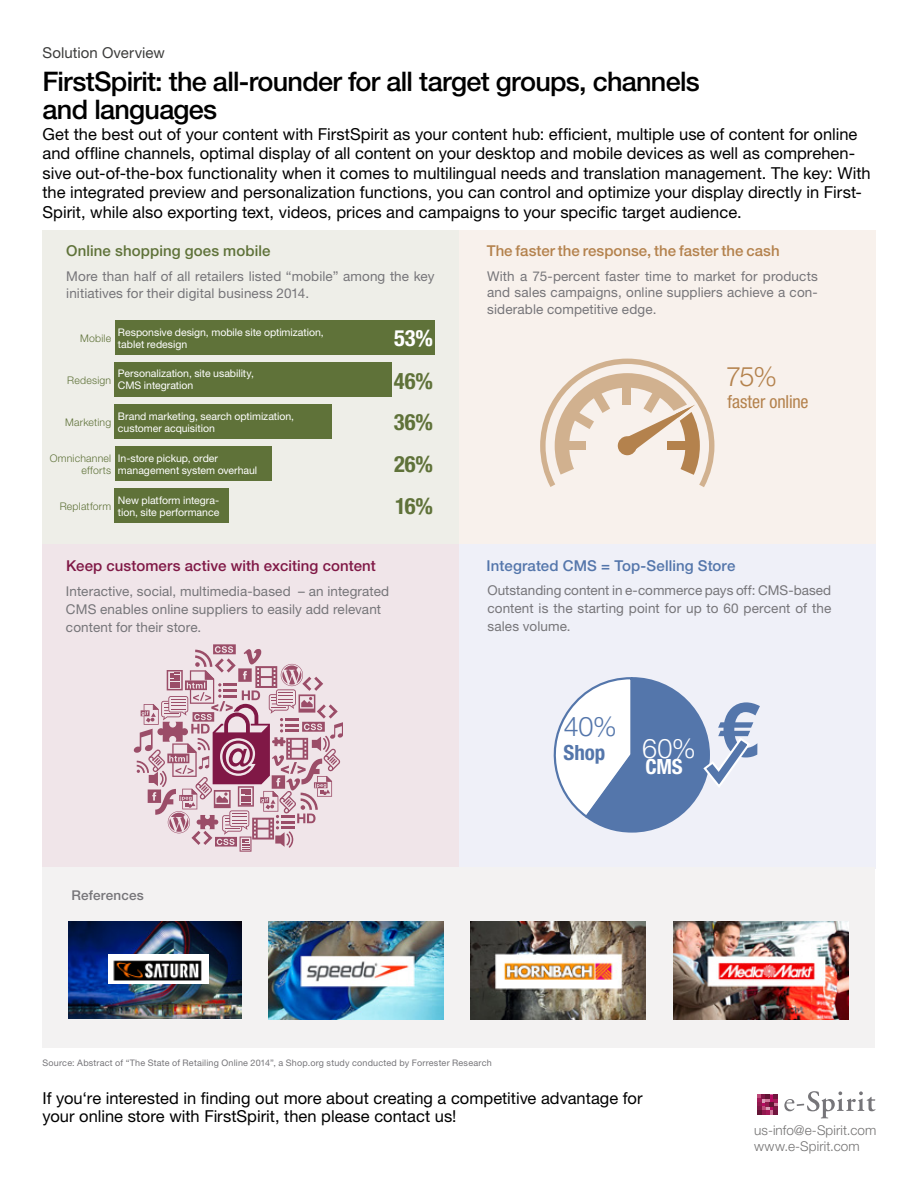
<style>
.page{position:relative;width:918px;height:1188px;background:#fff}
.page>*{position:absolute;margin:0;border:0;box-sizing:border-box;transform-origin:0 0}
.t1{font:700 74.55px "Helvetica Neue LT Std";color:#5476ab}
.t2{font:500 27px/28.5px "Helvetica Neue LT Std";letter-spacing:-.025em;color:#000}
.t3{font:300 27px "Helvetica Neue LT Std";color:#5476ab}
.t4{font:300 27px "Helvetica Neue LT Std";color:#fff}
.t5{font:300 27px "Helvetica Neue LT Std";color:#b4824d}
.t6{font:700 condensed 22.5px/41.5px "Helvetica Neue LT Std";letter-spacing:.005em;color:#5f7239;text-align:justify}
.t7{font:700 condensed 22.5px "Helvetica Neue LT Std";color:#fff}
.t8{font:700 condensed 21px "Helvetica Neue LT Std";color:#5476ab}
.t9{font:700 condensed 21px "Helvetica Neue LT Std";color:#fff}
.t10{font:condensed 18px "Helvetica Neue LT Std";letter-spacing:-.01em;color:#b4824d}
.t11{font:16.5px/19.5px "Helvetica Neue LT Std";color:#000}
.t12{font:500 15px "Helvetica Neue LT Std";letter-spacing:.005em;color:#801846}
.t13{font:500 15px "Helvetica Neue LT Std";color:#b4824d}
.t14{font:500 15px "Helvetica Neue LT Std";letter-spacing:.005em;color:#5476ab}
.t15{font:500 15px "Helvetica Neue LT Std";letter-spacing:.005em;color:#5f7239}
.t16{font:15px "Helvetica Neue LT Std";letter-spacing:.005em;color:#3c3c3b}
.t17{font:13.5px/18px "Helvetica Neue LT Std";letter-spacing:.01em;color:#767579}
.t18{font:300 13.5px/16.2px "Helvetica Neue LT Std";letter-spacing:.01em;color:#747373}
.t19{font:500 13.5px "Helvetica Neue LT Std";letter-spacing:.01em;color:#767579}
.t20{font:10.5px/12px "Helvetica Neue LT Std";color:#fff}
.t21{font:300 10.5px/12px "Helvetica Neue LT Std";letter-spacing:.02em;color:#5f7239;text-align:right}
.t22{font:9px "Helvetica Neue LT Std";letter-spacing:.025em;color:#767579}
</style>
<div class="page">
<div style="left:43px;top:230px;width:416px;height:314px;background:#eeeee8"></div>
<div style="left:459px;top:544px;width:416px;height:325px;background:#eff0f8"></div>
<div style="left:43px;top:544px;width:416px;height:325px;background:#f0e5e9"></div>
<div style="left:459px;top:230px;width:416px;height:314px;background:#f8f1ec"></div>
<div style="left:43px;top:867px;width:832px;height:181px;background:#f3f2f2"></div>
<svg style="left:784px;top:1091px;width:91px;height:27px"></svg>
<svg style="left:757px;top:1094px;width:20px;height:21px"></svg>
<img style="left:68px;top:921px;width:174px;height:98px">
<img style="left:269px;top:921px;width:174px;height:98px">
<img style="left:471px;top:922px;width:174px;height:97px">
<img style="left:673px;top:922px;width:175px;height:97px">
<img style="left:109px;top:955px;width:99px;height:29px">
<svg style="left:540px;top:359px;width:174px;height:128px"></svg>
<div style="left:618px;top:436px;width:19px;height:19px;background:#b4824d;border-radius:50%"></div>
<svg style="left:553px;top:677px;width:197px;height:156px"></svg>
<div style="left:115px;top:489px;width:114px;height:34px;background:#5f7239"></div>
<div style="left:115px;top:447px;width:156px;height:34px;background:#5f7239"></div>
<div style="left:115px;top:405px;width:217px;height:34px;background:#5f7239"></div>
<div style="left:115px;top:363px;width:277px;height:34px;background:#5f7239"></div>
<div style="left:115px;top:321px;width:319px;height:34px;background:#5f7239"></div>
<svg style="left:134px;top:644px;width:209px;height:208px"></svg>
<p class="t16" style="left:43px;top:44px;width:124px">Solution Overview</p>
<h2 class="t2" style="left:43px;top:67px;width:659px">FirstSpirit: the all-rounder for all target groups, channels and languages</h2>
<p class="t11" style="left:43px;top:124px;width:830px">Get the best out of your content with FirstSpirit as your content hub: efficient, multiple use of content for online and offline channels, optimal display of all content on your desktop and mobile devices as well as comprehen&shy;sive out-of-the-box functionality when it comes to multilingual needs and translation management. The key: With the integrated preview and personalization functions, you can control and optimize your display directly in First-Spirit, while also exporting text, videos, prices and campaigns to your specific target audience.</p>
<p class="t15" style="left:66px;top:242px;width:206px">Online shopping goes mobile</p>
<p class="t17" style="left:66px;top:268px;width:370px;line-height:16.5px">More than half of all retailers listed “mobile” among the key initiatives for their digital business 2014.</p>
<p class="t21" style="left:80px;top:332px;width:32px">Mobile</p>
<p class="t21" style="left:67px;top:374px;width:45px">Redesign</p>
<p class="t21" style="left:65px;top:416px;width:48px">Marketing</p>
<p class="t21" style="left:50px;top:452px;width:63px">Omnichannel efforts</p>
<p class="t21" style="left:60px;top:500px;width:53px">Replatform</p>
<p class="t20" style="left:118px;top:326px;width:207px">Responsive design, mobile site optimization, tablet redesign</p>
<p class="t20" style="left:118px;top:367px;width:137px">Personalization, site usability,<br>CMS integration</p>
<p class="t20" style="left:118px;top:410px;width:178px">Brand marketing, search optimization, customer acquisition</p>
<p class="t20" style="left:118px;top:452px;width:141px">In-store pickup, order management system overhaul</p>
<p class="t20" style="left:118px;top:494px;width:103px">New platform integra&shy;tion, site performance</p>
<h3 class="t7" style="left:394px;top:324px;width:40px">53%</h3>
<h3 class="t6" style="left:394px;top:360px;width:41px">46% 36% 26% 16%</h3>
<p class="t13" style="left:487px;top:242px;width:294px">The faster the response, the faster the cash</p>
<p class="t17" style="left:487px;top:267px;width:332px;line-height:16.5px;text-align:justify">With a 75-percent faster time to market for products and sales campaigns, online suppliers achieve a con&shy;siderable competitive edge.</p>
<h2 class="t5" style="left:726px;top:360px;width:53px">75%</h2>
<p class="t10" style="left:728px;top:391px;width:82px">faster online</p>
<p class="t12" style="left:66px;top:556px;width:311px">Keep customers active with exciting content</p>
<p class="t14" style="left:487px;top:557px;width:250px">Integrated CMS = Top-Selling Store</p>
<p class="t17" style="left:66px;top:582px;width:325px">Interactive, social, multimedia-based – an integrated<br>CMS enables online suppliers to easily add relevant content for their store.</p>
<p class="t17" style="left:487px;top:581px;width:345px;text-align:justify">Outstanding content in e-commerce pays off: CMS-based content is the starting point for up to 60 percent of the sales volume.</p>
<p class="t19" style="left:72px;top:888px;width:74px">References</p>
<h2 class="t3" style="left:564px;top:710px;width:55px">40%</h2>
<p class="t8" style="left:564px;top:740px;width:43px">Shop</p>
<h2 class="t4" style="left:642px;top:732px;width:55px">60%</h2>
<p class="t9" style="left:646px;top:754px;width:39px">CMS</p>
<h1 class="t1" style="left:717px;top:684px;width:43px">€</h1>
<p class="t22" style="left:43px;top:1058px;width:451px">Source: Abstract of “The State of Retailing Online 2014”, a Shop.org study conducted by Forrester Research</p>
<p class="t11" style="left:43px;top:1089px;width:602px;line-height:18px">If you‘re interested in finding out more about creating a competitive advantage for your online store with FirstSpirit, then please contact us!</p>
<p class="t18" style="left:754px;top:1122px;width:124px">us-info@e-Spirit.com www.e-Spirit.com</p>
</div>
